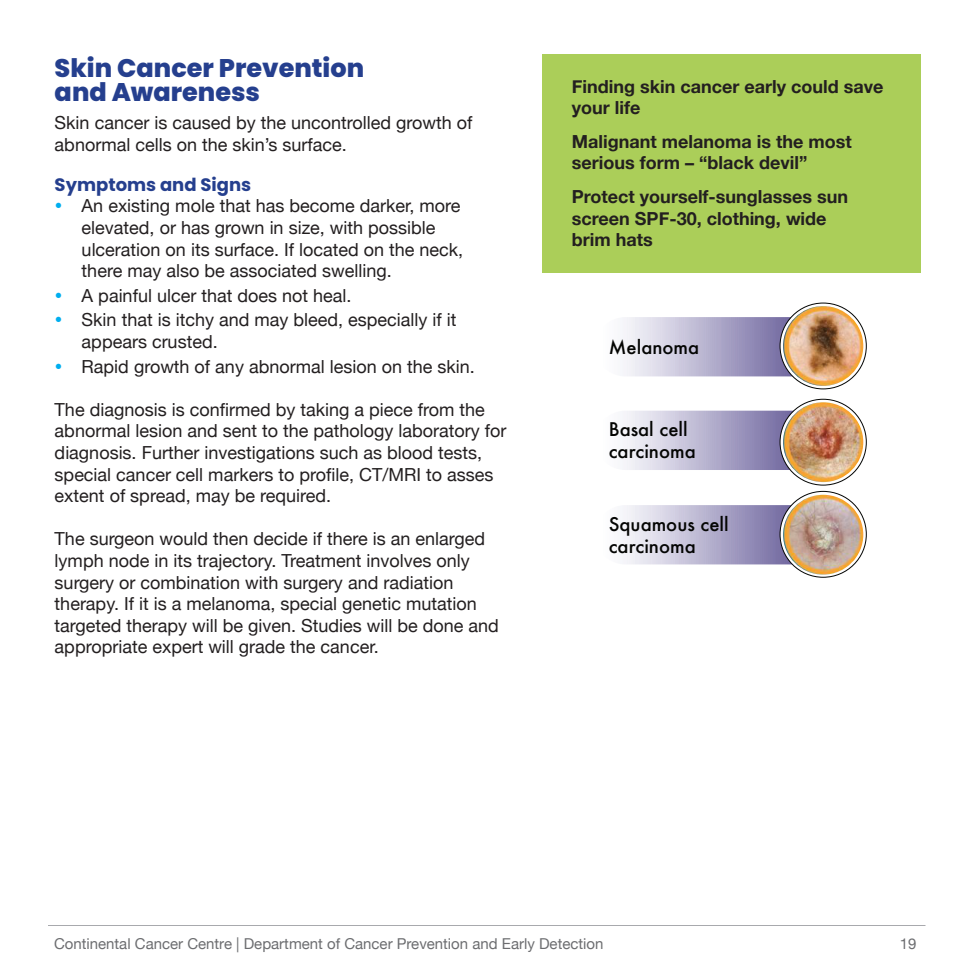
<style>
.page{position:relative;width:972px;height:972px;background:#fff}
.page>*{position:absolute;margin:0;border:0;box-sizing:border-box;transform-origin:0 0}
.H0{font:800 25.5px "Poppins";color:#253f8e}
.t1{font:500 18.3px/22px "Futura";color:#040503}
.Body{font:18px/21.6px "Helvetica Neue";color:#231f20}
.Green_highlight{font:700 18px/21.6px "Helvetica Neue";color:#231f20}
.t2{font:700 18px "Poppins";color:#253f8e}
.t3{font:15px "Helvetica Neue";color:#6c6d70}
</style>
<div class="page">
<hr style="left:48px;top:925px;width:878px;height:1px;background:#a8a9ad">
<div style="left:542px;top:54px;width:378px;height:218px;background:#abce59"></div>
<img style="left:596px;top:317px;width:263px;height:59px;border-radius:30px">
<img style="left:596px;top:411px;width:263px;height:59px;border-radius:30px">
<img style="left:596px;top:505px;width:263px;height:59px;border-radius:30px">
<svg style="left:780px;top:303px;width:86px;height:86px"></svg>
<svg style="left:780px;top:399px;width:86px;height:86px"></svg>
<svg style="left:780px;top:491px;width:86px;height:86px"></svg>
<img style="left:783px;top:306px;width:80px;height:80px;border-radius:40px">
<img style="left:783px;top:402px;width:80px;height:80px;border-radius:40px">
<img style="left:783px;top:495px;width:80px;height:80px;border-radius:40px">
<p class="H0" style="left:55px;top:53px;width:311px">Skin Cancer Prevention</p>
<p class="H0" style="left:55px;top:78px;width:207px">and Awareness</p>
<p class="Body" style="left:55px;top:113px;width:419px">Skin cancer is caused by the uncontrolled growth of</p>
<p class="Body" style="left:55px;top:134px;width:294px">abnormal cells on the skin’s surface.</p>
<h2 class="t2" style="left:55px;top:174px;width:198px">Symptoms and Signs</h2>
<p class="Body" style="left:82px;top:196px;width:383px">An existing mole that has become darker, more elevated, or has grown in size, with possible ulceration on its surface. If located on the neck, there may also be associated swelling.</p>
<p class="Body" style="left:82px;top:286px;width:271px">A painful ulcer that does not heal.</p>
<p class="Body" style="left:82px;top:310px;width:376px">Skin that is itchy and may bleed, especially if it appears crusted.</p>
<p class="Body" style="left:82px;top:356px;width:395px">Rapid growth of any abnormal lesion on the skin.</p>
<p class="Body" style="left:55px;top:400px;width:453px">The diagnosis is confirmed by taking a piece from the abnormal lesion and sent to the pathology laboratory for diagnosis. Further investigations such as blood tests, special cancer cell markers to profile, CT/MRI to asses extent of spread, may be required.</p>
<p class="Body" style="left:55px;top:529px;width:446px">The surgeon would then decide if there is an enlarged lymph node in its trajectory. Treatment involves only surgery or combination with surgery and radiation therapy. If it is a melanoma, special genetic mutation targeted therapy will be given. Studies will be done and appropriate expert will grade the cancer.</p>
<p class="Green_highlight" style="left:572px;top:76px;width:313px">Finding skin cancer early could save your life</p>
<p class="Green_highlight" style="left:572px;top:131px;width:281px">Malignant melanoma is the most serious form – “black devil”</p>
<p class="Green_highlight" style="left:572px;top:186px;width:278px">Protect yourself-sunglasses sun screen SPF-30, clothing, wide</p>
<p class="Green_highlight" style="left:572px;top:229px;width:82px">brim hats</p>
<p class="t1" style="left:609px;top:335px;width:92px">Melanoma</p>
<p class="t1" style="left:609px;top:418px;width:88px">Basal cell carcinoma</p>
<p class="t1" style="left:609px;top:512px;width:121px">Squamous cell carcinoma</p>
<p class="t3" style="left:54px;top:933px;width:551px">Continental Cancer Centre | Department of Cancer Prevention and Early Detection</p>
<p class="t3" style="left:900px;top:933px;width:18px">19</p>
</div>
